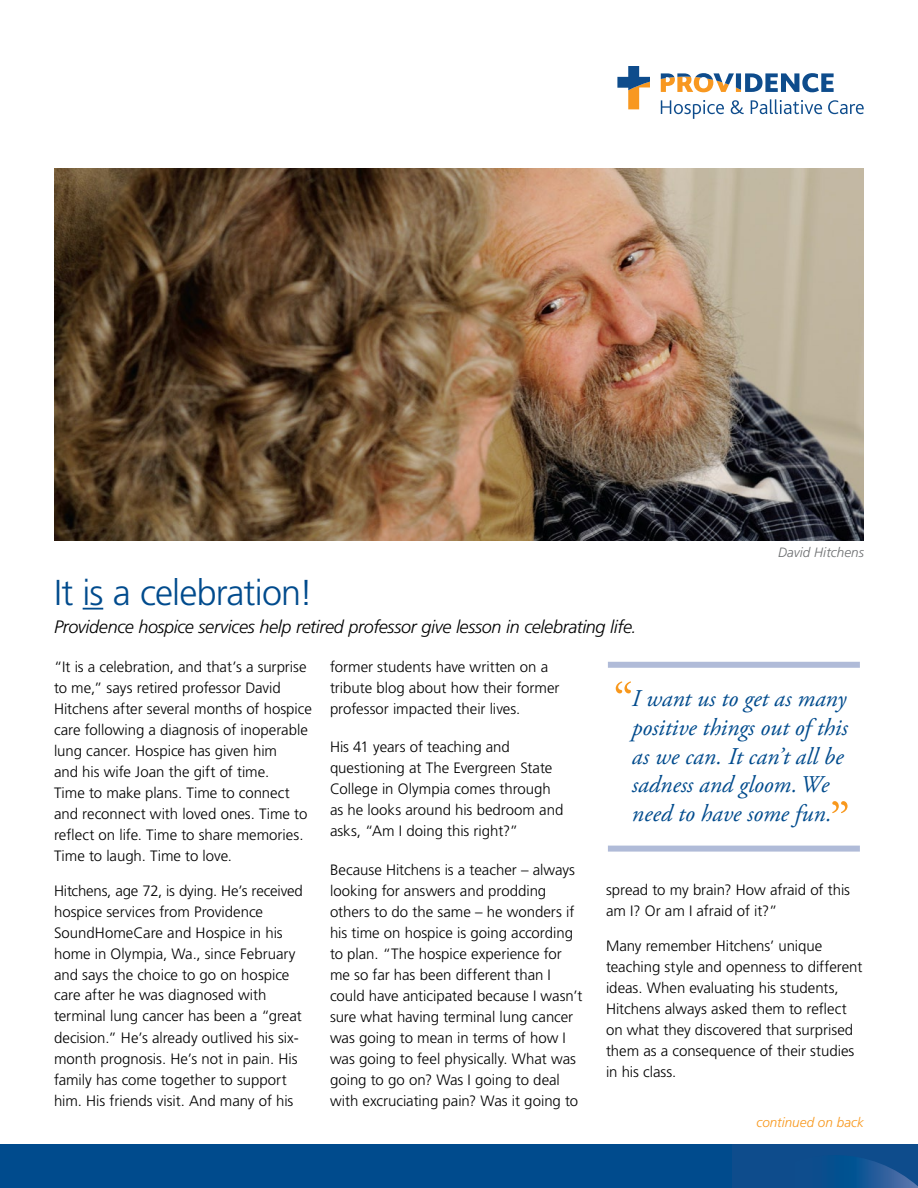
<style>
.page{position:relative;width:918px;height:1188px;background:#fff}
.page>*{position:absolute;margin:0;border:0;box-sizing:border-box;transform-origin:0 0}
.t1{font:300 36px "Frutiger LT Std";letter-spacing:-.025em;color:#004b8d}
.t2{font:italic 24px/28.8px "Adobe Garamond Pro";color:#004b8d}
.t3{font:italic 300 18px "Frutiger LT Std";letter-spacing:-.02em;color:#000}
.t4{font:300 15px/21px "Frutiger LT Std";color:#000}
.t5{font:italic 300 13.5px "Frutiger LT Std";color:#f8981d}
.t6{font:italic 300 13.5px "Frutiger LT Std";color:#6d6f71}
</style>
<div class="page">
<img style="left:54px;top:169px;width:810px;height:372px">
<div style="left:1px;top:1145px;width:917px;height:43px;background:#004b8d"></div>
<div style="left:733px;top:1145px;width:185px;height:43px;background:#0e4c8c"></div>
<svg style="left:835px;top:1155px;width:83px;height:33px"></svg>
<svg style="left:617px;top:66px;width:247px;height:53px"></svg>
<hr style="left:83px;top:608px;width:20px;height:2px;background:#004b8d">
<div style="left:608px;top:662px;width:252px;height:6px;background:#b0bbd8"></div>
<div style="left:608px;top:846px;width:252px;height:6px;background:#b0bbd8"></div>
<svg style="left:616px;top:681px;width:15px;height:12px"></svg>
<svg style="left:832px;top:801px;width:16px;height:12px"></svg>
<h1 class="t1" style="left:54px;top:572px;width:261px">It is a celebration!</h1>
<p class="t3" style="left:54px;top:616px;width:584px">Providence hospice services help retired professor give lesson in celebrating life.</p>
<p class="t6" style="left:778px;top:545px;width:87px">David Hitchens</p>
<p class="t4" style="left:54px;top:657px;width:259px">“It is a celebration, and that’s a surprise to me,” says retired professor David Hitchens after several months of hospice care following a diagnosis of inoperable lung cancer. Hospice has given him<br>and his wife Joan the gift of time.<br>Time to make plans. Time to connect and reconnect with loved ones. Time to reflect on life. Time to share memories.<br>Time to laugh. Time to love.</p>
<p class="t4" style="left:54px;top:880px;width:250px">Hitchens, age 72, is dying. He’s received hospice services from Providence SoundHomeCare and Hospice in his home in Olympia, Wa., since February and says the choice to go on hospice care after he was diagnosed with terminal lung cancer has been a “great decision.” He’s already outlived his six&shy;month prognosis. He’s not in pain. His family has come together to support him. His friends visit. And many of his</p>
<p class="t4" style="left:330px;top:657px;width:231px">former students have written on a tribute blog about how their former professor impacted their lives.</p>
<p class="t4" style="left:330px;top:737px;width:235px">His 41 years of teaching and questioning at The Evergreen State<br>College in Olympia comes through as he looks around his bedroom and asks, “Am I doing this right?”</p>
<p class="t4" style="left:330px;top:859px;width:254px">Because Hitchens is a teacher – always looking for answers and prodding others to do the same – he wonders if his time on hospice is going according to plan. “The hospice experience for me so far has been different than I could have anticipated because I wasn’t sure what having terminal lung cancer was going to mean in terms of how I was going to feel physically. What was going to go on? Was I going to deal with excruciating pain? Was it going to</p>
<h2 class="t2" style="left:632px;top:685px;width:217px">I want us to get as many positive things out of this as we can. It can’t all be sadness and gloom. We need to have some fun.</h2>
<p class="t4" style="left:606px;top:880px;width:246px">spread to my brain? How afraid of this am I? Or am I afraid of it?”</p>
<p class="t4" style="left:606px;top:935px;width:258px">Many remember Hitchens’ unique teaching style and openness to different ideas. When evaluating his students, Hitchens always asked them to reflect on what they discovered that surprised them as a consequence of their studies in his class.</p>
<p class="t5" style="left:756px;top:1114px;width:109px">continued on back</p>
</div>
